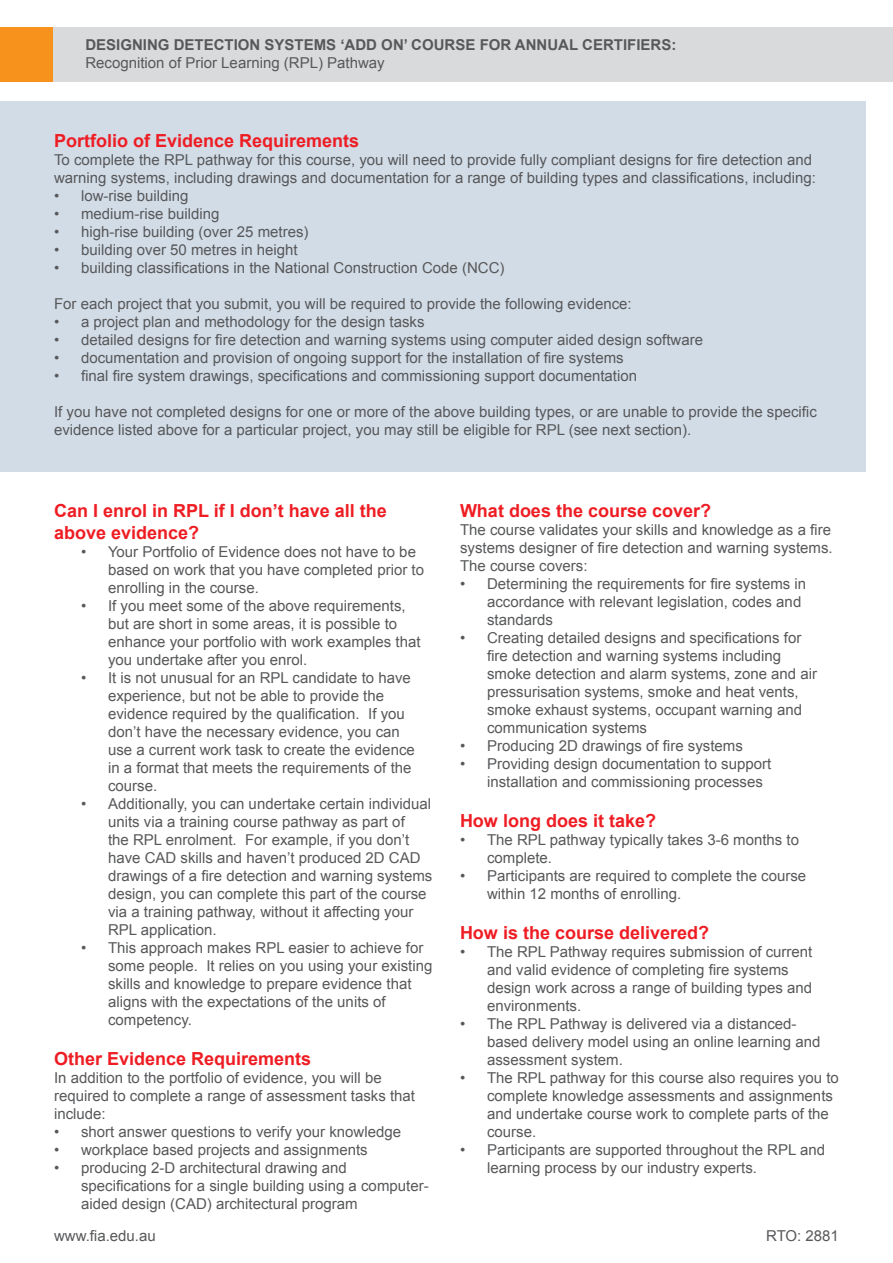
<style>
.page{position:relative;width:893px;height:1263px;background:#fff}
.page>*{position:absolute;margin:0;border:0;box-sizing:border-box;transform-origin:0 0}
.t1{font:700 18px/21.6px "Arial";color:#ee1d23}
.t2{font:15px/18px "Arial";color:#57585a}
.t3{font:700 15px "Arial";color:#57585a}
</style>
<div class="page">
<div style="left:0;top:101px;width:866px;height:370px;background:#d2dce7"></div>
<div style="left:0;top:27px;width:54px;height:54px;background:#f7931d"></div>
<div style="left:54px;top:27px;width:839px;height:54px;background:#d9dadc"></div>
<p class="t3" style="left:85px;top:35px;width:592px">DESIGNING DETECTION SYSTEMS ‘ADD ON’ COURSE FOR ANNUAL CERTIFIERS:</p>
<p class="t2" style="left:85px;top:54px;width:301px">Recognition of Prior Learning (RPL) Pathway</p>
<p class="t1" style="left:54px;top:130px;width:307px">Portfolio of Evidence Requirements</p>
<p class="t2" style="left:54px;top:151px;width:763px">To complete the RPL pathway for this course, you will need to provide fully compliant designs for fire detection and warning systems, including drawings and documentation for a range of building types and classifications, including:</p>
<p class="t2" style="left:54px;top:187px;width:136px">• low-rise building</p>
<p class="t2" style="left:54px;top:205px;width:167px">• medium-rise building</p>
<p class="t2" style="left:54px;top:223px;width:256px">• high-rise building (over 25 metres)</p>
<p class="t2" style="left:54px;top:241px;width:245px">• building over 50 metres in height</p>
<p class="t2" style="left:54px;top:259px;width:452px">• building classifications in the National Construction Code (NCC)</p>
<p class="t2" style="left:54px;top:295px;width:579px">For each project that you submit, you will be required to provide the following evidence:</p>
<p class="t2" style="left:54px;top:313px;width:372px">• a project plan and methodology for the design tasks</p>
<p class="t2" style="left:54px;top:331px;width:650px">• detailed designs for fire detection and warning systems using computer aided design software</p>
<p class="t2" style="left:54px;top:349px;width:571px">• documentation and provision of ongoing support for the installation of fire systems</p>
<p class="t2" style="left:54px;top:367px;width:585px">• final fire system drawings, specifications and commissioning support documentation</p>
<p class="t2" style="left:54px;top:403px;width:764px">If you have not completed designs for one or more of the above building types, or are unable to provide the specific evidence listed above for a particular project, you may still be eligible for RPL (see next section).</p>
<p class="t1" style="left:54px;top:501px;width:334px">Can I enrol in RPL if I don’t have all the above evidence?</p>
<p class="t2" style="left:108px;top:543px;width:317px;text-indent:-27px">• Your Portfolio of Evidence does not have to be based on work that you have completed prior to enrolling in the course.</p>
<p class="t2" style="left:108px;top:597px;width:314px;text-indent:-27px">• If you meet some of the above requirements, but are short in some areas, it is possible to enhance your portfolio with work examples that you undertake after you enrol.</p>
<p class="t2" style="left:108px;top:669px;width:308px;text-indent:-27px">• It is not unusual for an RPL candidate to have experience, but not be able to provide the evidence required by the qualification. If you don’t have the necessary evidence, you can use a current work task to create the evidence in a format that meets the requirements of the course.</p>
<p class="t2" style="left:108px;top:795px;width:326px;text-indent:-27px">• Additionally, you can undertake certain individual units via a training course pathway as part of<br>the RPL enrolment. For example, if you don’t have CAD skills and haven’t produced 2D CAD drawings of a fire detection and warning systems design, you can complete this part of the course via a training pathway, without it affecting your RPL application.</p>
<p class="t2" style="left:108px;top:939px;width:326px;text-indent:-27px">• This approach makes RPL easier to achieve for some people. It relies on you using your existing skills and knowledge to prepare evidence that aligns with the expectations of the units of competency.</p>
<p class="t1" style="left:54px;top:1048px;width:259px">Other Evidence Requirements</p>
<p class="t2" style="left:54px;top:1068px;width:363px">In addition to the portfolio of evidence, you will be required to complete a range of assessment tasks that include:</p>
<p class="t2" style="left:54px;top:1122px;width:349px">• short answer questions to verify your knowledge</p>
<p class="t2" style="left:54px;top:1140px;width:315px">• workplace based projects and assignments</p>
<p class="t2" style="left:81px;top:1158px;width:349px;text-indent:-27px">• producing 2-D architectural drawing and specifications for a single building using a computer&shy;aided design (CAD) architectural program</p>
<p class="t1" style="left:460px;top:501px;width:253px">What does the course cover?</p>
<p class="t2" style="left:460px;top:521px;width:374px;text-align:justify">The course validates your skills and knowledge as a fire systems designer of fire detection and warning systems.<br>The course covers:</p>
<p class="t2" style="left:487px;top:575px;width:321px;text-indent:-27px">• Determining the requirements for fire systems in accordance with relevant legislation, codes and standards</p>
<p class="t2" style="left:487px;top:629px;width:332px;text-indent:-27px">• Creating detailed designs and specifications for fire detection and warning systems including smoke detection and alarm systems, zone and air pressurisation systems, smoke and heat vents, smoke exhaust systems, occupant warning and communication systems</p>
<p class="t2" style="left:460px;top:737px;width:284px">• Producing 2D drawings of fire systems</p>
<p class="t2" style="left:487px;top:755px;width:286px;text-indent:-27px">• Providing design documentation to support installation and commissioning processes</p>
<p class="t1" style="left:460px;top:810px;width:198px">How long does it take?</p>
<p class="t2" style="left:487px;top:831px;width:314px;text-indent:-27px">• The RPL pathway typically takes 3-6 months to complete.</p>
<p class="t2" style="left:487px;top:867px;width:321px;text-indent:-27px">• Participants are required to complete the course within 12 months of enrolling.</p>
<p class="t1" style="left:460px;top:922px;width:251px">How is the course delivered?</p>
<p class="t2" style="left:487px;top:942px;width:327px;text-indent:-27px">• The RPL Pathway requires submission of current and valid evidence of completing fire systems design work across a range of building types and environments.</p>
<p class="t2" style="left:487px;top:1014px;width:335px;text-indent:-27px">• The RPL Pathway is delivered via a distanced&shy;based delivery model using an online learning and assessment system.</p>
<p class="t2" style="left:487px;top:1068px;width:353px;text-indent:-27px">• The RPL pathway for this course also requires you to complete knowledge assessments and assignments and undertake course work to complete parts of the course.</p>
<p class="t2" style="left:487px;top:1140px;width:339px;text-indent:-27px">• Participants are supported throughout the RPL and learning process by our industry experts.</p>
<p class="t2" style="left:54px;top:1227px;width:103px">www.fia.edu.au</p>
<p class="t2" style="left:766px;top:1227px;width:74px">RTO: 2881</p>
</div>
